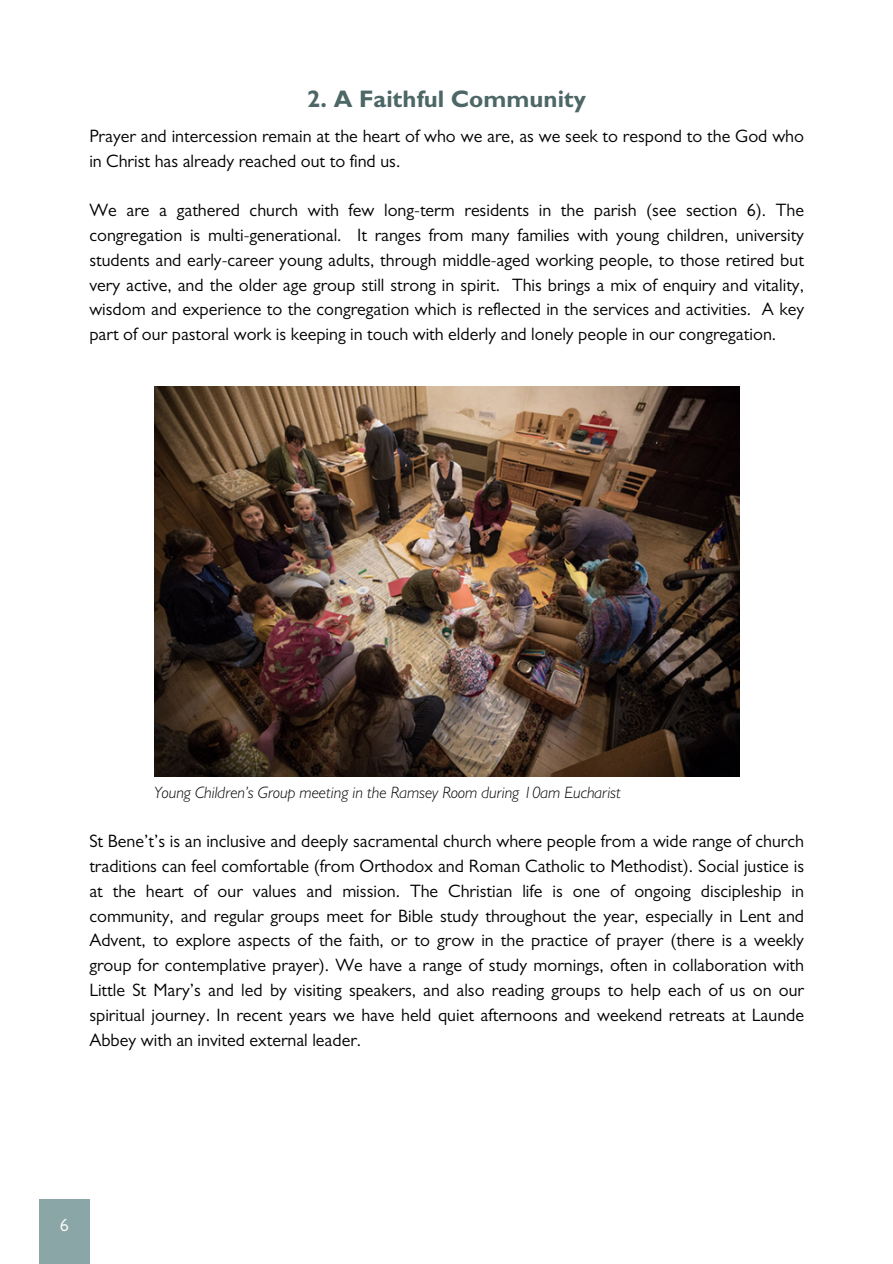
<style>
.page{position:relative;width:893px;height:1264px;background:#fff}
.page>*{position:absolute;margin:0;border:0;box-sizing:border-box;transform-origin:0 0}
.t1{font:700 24px "Gill Sans";color:#4d6666}
.t2{font:18px/24.8px "Gill Sans";color:#000;text-align:justify}
.t3{font:18px "Gill Sans";color:#fff}
.t4{font:italic 300 16.5px "Gill Sans";color:#000}
</style>
<div class="page">
<div style="left:39px;top:1198px;width:50px;height:65px;background:#8ba6a6"></div>
<img style="left:154px;top:386px;width:585px;height:390px">
<h1 class="t1" style="left:307px;top:91px;width:280px">2. A Faithful Community</h1>
<p class="t2" style="left:89px;top:126px;width:716px">Prayer and intercession remain at the heart of who we are, as we seek to respond to the God who in Christ has already reached out to find us.</p>
<p class="t2" style="left:89px;top:201px;width:716px">We are a gathered church with few long-term residents in the parish (see section 6). The congregation is multi-generational. It ranges from many families with young children, university students and early-career young adults, through middle-aged working people, to those retired but very active, and the older age group still strong in spirit. This brings a mix of enquiry and vitality, wisdom and experience to the congregation which is reflected in the services and activities. A key part of our pastoral work is keeping in touch with elderly and lonely people in our congregation.</p>
<p class="t4" style="left:154px;top:786px;width:468px">Young Children’s Group meeting in the Ramsey Room during 10am Eucharist</p>
<p class="t2" style="left:89px;top:831px;width:716px">St Bene’t’s is an inclusive and deeply sacramental church where people from a wide range of church traditions can feel comfortable (from Orthodox and Roman Catholic to Methodist). Social justice is at the heart of our values and mission. The Christian life is one of ongoing discipleship in community, and regular groups meet for Bible study throughout the year, especially in Lent and Advent, to explore aspects of the faith, or to grow in the practice of prayer (there is a weekly group for contemplative prayer). We have a range of study mornings, often in collaboration with Little St Mary’s and led by visiting speakers, and also reading groups to help each of us on our spiritual journey. In recent years we have held quiet afternoons and weekend retreats at Launde Abbey with an invited external leader.</p>
<p class="t3" style="left:60px;top:1219px;width:10px">6</p>
</div>
